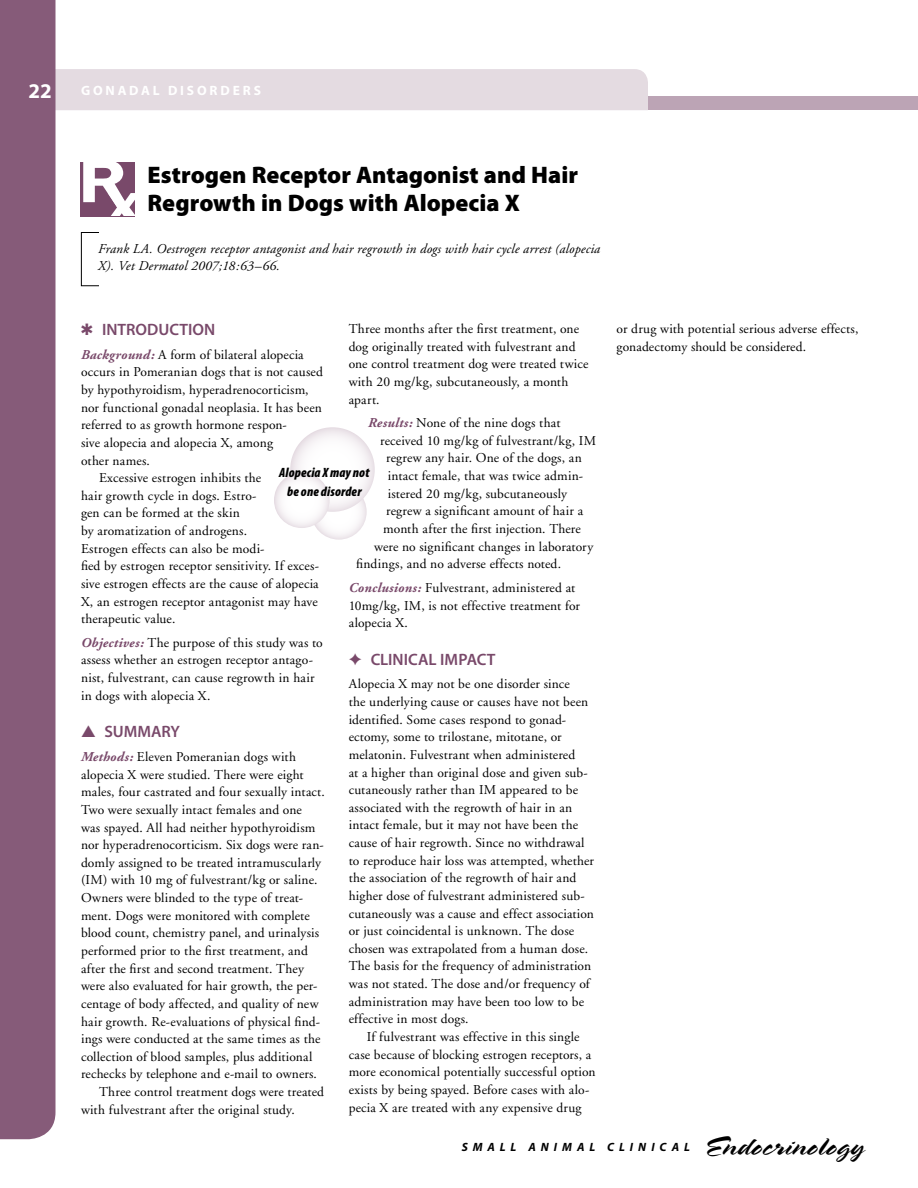
<style>
.page{position:relative;width:918px;height:1188px;background:#fff}
.page>*{position:absolute;margin:0;border:0;box-sizing:border-box;transform-origin:0 0}
.t1{font:27px "Spring LP";color:#000;scale:1.2 1}
.t2{font:900 24px/28.8px "Myriad Pro";color:#000}
.t3{font:700 21px "Myriad Pro";color:#fff}
.t4{font:600 16.5px "Myriad Pro";color:#79496a}
.t5{font:13.5px/17.7px "Adobe Garamond";letter-spacing:.01em;color:#000}
.t6{font:italic 13.5px/16.2px "Adobe Garamond";letter-spacing:.01em;color:#000}
.t7{font:italic 900 condensed 13.5px/19.5px "Myriad Pro";letter-spacing:.01em;color:#000;text-align:center}
.t8{font:700 13.5px "Myriad Pro";letter-spacing:.205em;color:#fff}
.t9{font:italic 700 12px "Myriad Pro";letter-spacing:.41em;color:#000}
.s1{font-weight:700;font-style:italic;color:#79496a}
</style>
<div class="page">
<div style="left:56px;top:69px;width:592px;height:41px;background:#e4dbe1"></div>
<div style="left:648px;top:97px;width:270px;height:13px;background:#bca4b5"></div>
<div style="left:0;top:0;width:56px;height:1139px;background:#865b79"></div>
<hr style="left:917px;top:0;width:1px;height:103px;background:#79496a">
<div style="left:81px;top:162px;width:54px;height:54px;background:#79496a"></div>
<svg style="left:83px;top:162px;width:52px;height:54px"></svg>
<svg style="left:311px;top:484px;width:56px;height:56px"></svg>
<svg style="left:290px;top:427px;width:85px;height:85px"></svg>
<svg style="left:274px;top:472px;width:56px;height:56px"></svg>
<div style="left:81px;top:232px;width:38px;height:54px;border:1px solid #000"></div>
<div style="left:99px;top:231px;width:28px;height:62px;background:#fff"></div>
<h3 class="t3" style="left:29px;top:77px;width:25px">22</h3>
<p class="t8" style="left:81px;top:81px;width:182px">GONADAL DISORD ERS</p>
<h2 class="t2" style="left:148px;top:160px;width:432px">Estrogen Receptor Antagonist and Hair<br>Regrowth in Dogs with Alopecia X</h2>
<p class="t6" style="left:98px;top:242px;width:504px">Frank LA. Oestrogen receptor antagonist and hair regrowth in dogs with hair cycle arrest (alopecia<br>X). Vet Dermatol 2007;18:63–66.</p>
<p class="t5" style="left:349px;top:320px;width:241px">Three months after the first treatment, one dog originally treated with fulvestrant and one control treatment dog were treated twice with 20 mg/kg, subcutaneously, a month apart.</p>
<p class="t5" style="left:368px;top:414px;width:194px"><span class="s1">Results:</span> None of the nine dogs that</p>
<p class="t5" style="left:380px;top:432px;width:217px">received 10 mg/kg of fulvestrant/kg, IM</p>
<p class="t5" style="left:386px;top:450px;width:197px">regrew any hair. One of the dogs, an</p>
<p class="t5" style="left:388px;top:467px;width:197px">intact female, that was twice admin-</p>
<p class="t5" style="left:388px;top:485px;width:181px">istered 20 mg/kg, subcutaneously</p>
<p class="t5" style="left:386px;top:503px;width:198px">regrew a significant amount of hair a</p>
<p class="t5" style="left:383px;top:520px;width:199px">month after the first injection. There</p>
<p class="t5" style="left:374px;top:538px;width:221px">were no significant changes in laboratory</p>
<p class="t5" style="left:356px;top:555px;width:206px">findings, and no adverse effects noted.</p>
<p class="t5" style="left:349px;top:579px;width:233px"><span class="s1">Conclusions:</span> Fulvestrant, administered at<br>10mg/kg, IM, is not effective treatment for alopecia X.</p>
<p class="t4" style="left:349px;top:649px;width:148px">✦ CLINICAL IMPACT</p>
<p class="t5" style="left:349px;top:676px;width:247px">Alopecia X may not be one disorder since<br>the underlying cause or causes have not been identified. Some cases respond to gonad&shy;ectomy, some to trilostane, mitotane, or melatonin. Fulvestrant when administered<br>at a higher than original dose and given sub&shy;cutaneously rather than IM appeared to be associated with the regrowth of hair in an intact female, but it may not have been the cause of hair regrowth. Since no withdrawal to reproduce hair loss was attempted, whether the association of the regrowth of hair and higher dose of fulvestrant administered sub&shy;cutaneously was a cause and effect association or just coincidental is unknown. The dose chosen was extrapolated from a human dose.<br>The basis for the frequency of administration was not stated. The dose and/or frequency of administration may have been too low to be effective in most dogs.</p>
<p class="t5" style="left:349px;top:1028px;width:248px;text-indent:18px">If fulvestrant was effective in this single case because of blocking estrogen receptors, a more economical potentially successful option exists by being spayed. Before cases with alo&shy;pecia X are treated with any expensive drug</p>
<p class="t4" style="left:81px;top:319px;width:136px">✱ INTRODUCTION</p>
<p class="t5" style="left:81px;top:346px;width:224px"><span class="s1">Background:</span> A form of bilateral alopecia</p>
<p class="t5" style="left:81px;top:364px;width:243px">occurs in Pomeranian dogs that is not caused</p>
<p class="t5" style="left:81px;top:381px;width:229px">by hypothyroidism, hyperadrenocorticism,</p>
<p class="t5" style="left:81px;top:399px;width:242px">nor functional gonadal neoplasia. It has been</p>
<p class="t5" style="left:81px;top:416px;width:207px">referred to as growth hormone respon-</p>
<p class="t5" style="left:81px;top:434px;width:194px">sive alopecia and alopecia X, among</p>
<p class="t5" style="left:81px;top:452px;width:70px">other names.</p>
<p class="t5" style="left:99px;top:469px;width:164px">Excessive estrogen inhibits the</p>
<p class="t5" style="left:81px;top:487px;width:177px">hair growth cycle in dogs. Estro-</p>
<p class="t5" style="left:81px;top:505px;width:160px">gen can be formed at the skin</p>
<p class="t5" style="left:81px;top:522px;width:168px">by aromatization of androgens.</p>
<p class="t5" style="left:81px;top:540px;width:185px">Estrogen effects can also be modi-</p>
<p class="t5" style="left:81px;top:558px;width:240px">fied by estrogen receptor sensitivity. If exces-</p>
<p class="t5" style="left:81px;top:575px;width:239px">sive estrogen effects are the cause of alopecia</p>
<p class="t5" style="left:81px;top:593px;width:238px">X, an estrogen receptor antagonist may have</p>
<p class="t5" style="left:81px;top:610px;width:96px">therapeutic value.</p>
<p class="t5" style="left:81px;top:634px;width:243px"><span class="s1">Objectives:</span> The purpose of this study was to assess whether an estrogen receptor antago&shy;nist, fulvestrant, can cause regrowth in hair in dogs with alopecia X.</p>
<p class="t4" style="left:81px;top:721px;width:101px">▲ SUMMARY</p>
<p class="t5" style="left:81px;top:748px;width:216px"><span class="s1">Methods:</span> Eleven Pomeranian dogs with</p>
<p class="t5" style="left:81px;top:766px;width:224px">alopecia X were studied. There were eight</p>
<p class="t5" style="left:81px;top:784px;width:245px">males, four castrated and four sexually intact.</p>
<p class="t5" style="left:81px;top:801px;width:222px">Two were sexually intact females and one</p>
<p class="t5" style="left:81px;top:819px;width:236px">was spayed. All had neither hypothyroidism</p>
<p class="t5" style="left:81px;top:836px;width:244px">nor hyperadrenocorticism. Six dogs were ran-</p>
<p class="t5" style="left:81px;top:854px;width:242px">domly assigned to be treated intramuscularly</p>
<p class="t5" style="left:81px;top:872px;width:238px">(IM) with 10 mg of fulvestrant/kg or saline.</p>
<p class="t5" style="left:81px;top:889px;width:224px">Owners were blinded to the type of treat-</p>
<p class="t5" style="left:81px;top:907px;width:230px">ment. Dogs were monitored with complete</p>
<p class="t5" style="left:81px;top:925px;width:240px">blood count, chemistry panel, and urinalysis</p>
<p class="t5" style="left:81px;top:942px;width:228px">performed prior to the first treatment, and</p>
<p class="t5" style="left:81px;top:960px;width:225px">after the first and second treatment. They</p>
<p class="t5" style="left:81px;top:977px;width:238px">were also evaluated for hair growth, the per-</p>
<p class="t5" style="left:81px;top:995px;width:239px">centage of body affected, and quality of new</p>
<p class="t5" style="left:81px;top:1013px;width:241px">hair growth. Re-evaluations of physical find-</p>
<p class="t5" style="left:81px;top:1030px;width:241px">ings were conducted at the same times as the</p>
<p class="t5" style="left:81px;top:1048px;width:233px">collection of blood samples, plus additional</p>
<p class="t5" style="left:81px;top:1066px;width:238px">rechecks by telephone and e-mail to owners.</p>
<p class="t5" style="left:99px;top:1083px;width:227px">Three control treatment dogs were treated</p>
<p class="t5" style="left:81px;top:1101px;width:215px">with fulvestrant after the original study.</p>
<p class="t7" style="left:279px;top:463px;width:92px">Alopecia X may not be one disorder</p>
<p class="t5" style="left:617px;top:320px;width:244px">or drug with potential serious adverse effects, gonadectomy should be considered.</p>
<p class="t9" style="left:462px;top:1140px;width:230px">SMALL ANIMAL CLINIC AL</p>
<h1 class="t1" style="left:703px;top:1131px;width:136px">Endocrinology</h1>
</div>
